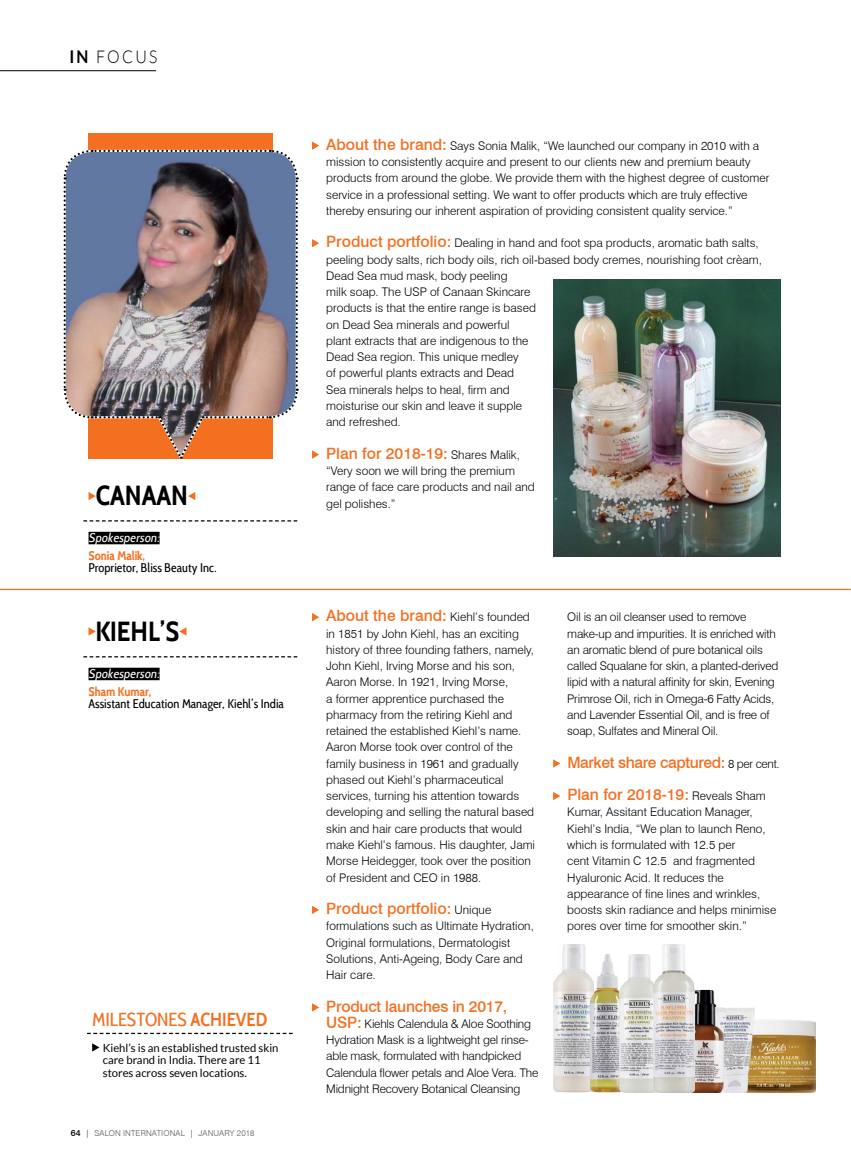
<style>
.page{position:relative;width:851px;height:1170px;background:#fff}
.page>*{position:absolute;margin:0;border:0;box-sizing:border-box;transform-origin:0 0}
.t1{font:700 27.5px "Cabin Condensed";color:#000}
.t2{font:18.75px "Cabin Condensed";color:#f37021}
.t3{font:300 17.5px "Lato";letter-spacing:.14em;color:#000;scale:.9 1}
.t4{font:500 15.62px "Swiss 721 BT";color:#f37021}
.t5{font:500 15.62px/32.5px "Swiss 721 BT";letter-spacing:-.025em;color:#f37021}
.t6{font:12.5px "Cabin Condensed";color:#000}
.t7{font:italic 12.5px "Cabin Condensed";color:#fff}
.t8{font:700 12.5px "Cabin Condensed";color:#f37021}
.t9{font:300 11.88px/16.2px "Swiss 721 BT";color:#000}
.t10{font:11.25px/12.5px "Lato";color:#000}
.t11{font:300 8.12px "Swiss 721 BT";letter-spacing:.02em;color:#58595b}
.s1{font-weight:700}
.s2{font-weight:600}
.s3{font-weight:500;font-size:8.75px;color:#000}
.s4{color:#000}
.s5{font-weight:500;font-size:15.62px;color:#f37021}
.s6{font-weight:300;font-size:11.88px;color:#000}
</style>
<div class="page">
<hr style="left:0;top:70px;width:156px;height:1px;background:#000">
<div style="left:88px;top:133px;width:185px;height:325px;background:#f37021"></div>
<svg style="left:88px;top:492px;width:8px;height:8px"></svg>
<svg style="left:188px;top:492px;width:7px;height:8px"></svg>
<div style="left:88px;top:531px;width:71px;height:13px;background:#000"></div>
<svg style="left:83px;top:520px;width:214px;height:1px"></svg>
<img style="left:63px;top:149px;width:236px;height:309px">
<svg style="left:312px;top:141px;width:7px;height:9px"></svg>
<svg style="left:312px;top:239px;width:7px;height:8px"></svg>
<svg style="left:312px;top:450px;width:7px;height:8px"></svg>
<img style="left:553px;top:280px;width:227px;height:276px">
<svg style="left:88px;top:627px;width:8px;height:8px"></svg>
<svg style="left:179px;top:627px;width:7px;height:8px"></svg>
<div style="left:88px;top:667px;width:71px;height:13px;background:#000"></div>
<svg style="left:83px;top:656px;width:214px;height:1px"></svg>
<svg style="left:312px;top:613px;width:7px;height:8px"></svg>
<svg style="left:312px;top:905px;width:7px;height:8px"></svg>
<svg style="left:312px;top:1003px;width:7px;height:8px"></svg>
<img style="left:754px;top:1019px;width:61px;height:73px">
<img style="left:714px;top:1007px;width:40px;height:85px">
<img style="left:553px;top:944px;width:37px;height:148px">
<img style="left:593px;top:954px;width:60px;height:34px">
<img style="left:593px;top:988px;width:26px;height:69px">
<img style="left:593px;top:1057px;width:60px;height:35px">
<img style="left:590px;top:977px;width:3px;height:115px">
<img style="left:623px;top:988px;width:30px;height:70px">
<img style="left:619px;top:954px;width:4px;height:138px">
<img style="left:694px;top:989px;width:29px;height:35px">
<img style="left:694px;top:1024px;width:20px;height:68px">
<img style="left:657px;top:944px;width:37px;height:74px">
<img style="left:657px;top:1018px;width:29px;height:37px">
<img style="left:657px;top:1055px;width:29px;height:37px">
<img style="left:653px;top:979px;width:4px;height:113px">
<img style="left:686px;top:989px;width:8px;height:103px">
<svg style="left:553px;top:759px;width:7px;height:8px"></svg>
<svg style="left:553px;top:792px;width:7px;height:8px"></svg>
<svg style="left:87px;top:1032px;width:205px;height:1px"></svg>
<svg style="left:92px;top:1043px;width:7px;height:8px"></svg>
<hr style="left:0;top:588px;width:850px;height:2px;background:#f37021">
<h3 class="t3" style="left:69px;top:45px;width:99px"><span class="s1">IN</span> FOCUS</h3>
<h1 class="t1" style="left:96px;top:478px;width:94px">CANAAN</h1>
<p class="t7" style="left:88px;top:529px;width:75px">Spokesperson:</p>
<p class="t8" style="left:88px;top:547px;width:58px">Sonia Malik,</p>
<p class="t6" style="left:88px;top:560px;width:129px">Proprietor, Bliss Beauty Inc.</p>
<h1 class="t1" style="left:96px;top:614px;width:85px">KIEHL’S</h1>
<p class="t7" style="left:88px;top:665px;width:75px">Spokesperson:</p>
<p class="t8" style="left:88px;top:683px;width:64px">Sham Kumar,</p>
<p class="t6" style="left:88px;top:696px;width:197px">Assistant Education Manager, Kiehl’s India</p>
<h2 class="t2" style="left:92px;top:1008px;width:177px">MILESTONES <span class="s2">ACHIEVED</span></h2>
<p class="t10" style="left:103px;top:1040px;width:177px">Kiehl’s is an established trusted skin care brand in India. There are 11 stores across seven locations.</p>
<p class="t11" style="left:71px;top:1127px;width:185px"><span class="s3">64</span> <span class="s4">|</span> SALON INTERNATIONAL <span class="s4">|</span> JANUARY 2018</p>
<p class="t9" style="left:326px;top:137px;width:444px"><span class="s5">About the brand:</span> Says Sonia Malik, “We launched our company in 2010 with a mission to consistently acquire and present to our clients new and premium beauty products from around the globe. We provide them with the highest degree of customer service in a professional setting. We want to offer products which are truly effective thereby ensuring our inherent aspiration of providing consistent quality service.”</p>
<p class="t9" style="left:326px;top:235px;width:437px"><span class="s5">Product portfolio:</span> Dealing in hand and foot spa products, aromatic bath salts, peeling body salts, rich body oils, rich oil-based body cremes, nourishing foot crèam, Dead Sea mud mask, body peeling<br>milk soap. The USP of Canaan Skincare<br>products is that the entire range is based<br>on Dead Sea minerals and powerful<br>plant extracts that are indigenous to the<br>Dead Sea region. This unique medley<br>of powerful plants extracts and Dead<br>Sea minerals helps to heal, firm and<br>moisturise our skin and leave it supple<br>and refreshed.</p>
<h3 class="t4" style="left:326px;top:443px;width:195px">Plan for 2018-19: <span class="s6">Shares Malik,</span></h3>
<p class="t9" style="left:326px;top:462px;width:210px">“Very soon we will bring the premium range of face care products and nail and gel polishes.”</p>
<h3 class="t4" style="left:326px;top:606px;width:205px">About the brand: <span class="s6">Kiehl’s founded</span></h3>
<p class="t9" style="left:326px;top:625px;width:210px">in 1851 by John Kiehl, has an exciting history of three founding fathers, namely, John Kiehl, Irving Morse and his son, Aaron Morse. In 1921, Irving Morse,<br>a former apprentice purchased the pharmacy from the retiring Kiehl and retained the established Kiehl’s name.<br>Aaron Morse took over control of the family business in 1961 and gradually phased out Kiehl’s pharmaceutical services, turning his attention towards developing and selling the natural based skin and hair care products that would make Kiehl’s famous. His daughter, Jami Morse Heidegger, took over the position of President and CEO in 1988.</p>
<h3 class="t4" style="left:326px;top:898px;width:166px">Product portfolio: <span class="s6">Unique</span></h3>
<p class="t9" style="left:326px;top:917px;width:209px">formulations such as Ultimate Hydration, Original formulations, Dermatologist Solutions, Anti-Ageing, Body Care and Hair care.</p>
<h3 class="t4" style="left:326px;top:996px;width:182px">Product launches in 2017,</h3>
<p class="t9" style="left:326px;top:1015px;width:214px"><span class="s5">USP:</span> Kiehls Calendula &amp; Aloe Soothing Hydration Mask is a lightweight gel rinse&shy;able mask, formulated with handpicked Calendula flower petals and Aloe Vera. The Midnight Recovery Botanical Cleansing</p>
<p class="t9" style="left:567px;top:609px;width:213px">Oil is an oil cleanser used to remove make-up and impurities. It is enriched with an aromatic blend of pure botanical oils called Squalane for skin, a planted-derived lipid with a natural affinity for skin, Evening Primrose Oil, rich in Omega-6 Fatty Acids, and Lavender Essential Oil, and is free of soap, Sulfates and Mineral Oil.</p>
<h3 class="t5" style="left:567px;top:745px;width:214px">Market share captured: <span class="s6">8 per cent.<br></span>Plan for 2018-19: <span class="s6">Reveals Sham</span></h3>
<p class="t9" style="left:567px;top:804px;width:210px">Kumar, Assitant Education Manager, Kiehl’s India, “We plan to launch Reno, which is formulated with 12.5 per<br>cent Vitamin C 12.5 and fragmented Hyaluronic Acid. It reduces the appearance of fine lines and wrinkles, boosts skin radiance and helps minimise pores over time for smoother skin.”</p>
</div>
